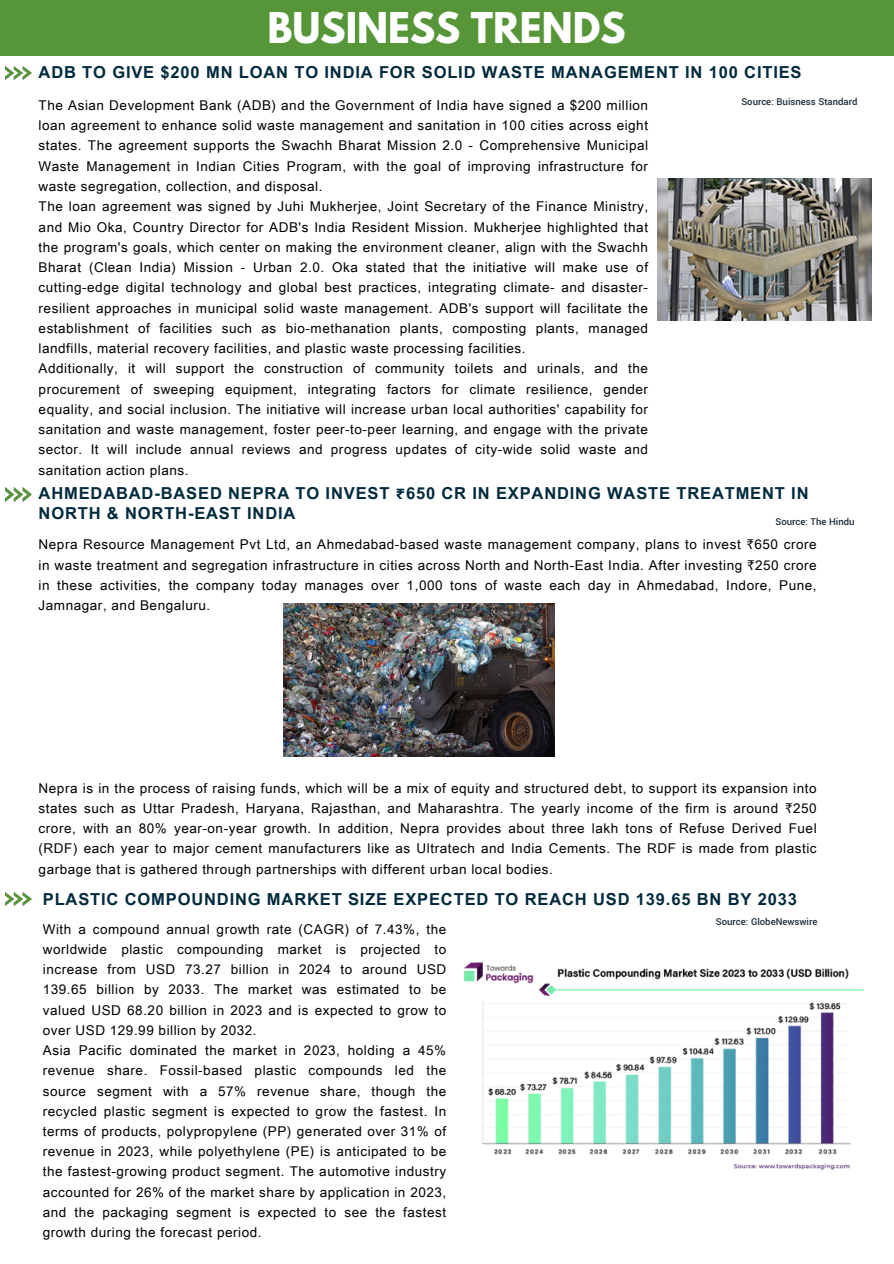
<style>
.page{position:relative;width:894px;height:1264px;background:#fff}
.page>*{position:absolute;margin:0;border:0;box-sizing:border-box;transform-origin:0 0}
.t1{font:700 37.5px "League Spartan";color:#fff}
.t2{font:700 16.5px/20.7px "Arial Unicode MS";letter-spacing:.05em;color:#022a3d}
.t3{font:13.5px/20.2px "Arial Unicode MS";letter-spacing:.04em;color:#000;text-align:justify}
.t4{font:500 10.5px "Yantramanav";color:#1c2d3a}
.s1{font-family:"Noto Sans Gurmukhi"}
</style>
<div class="page">
<div style="left:0;top:0;width:893px;height:56px;background:#569639"></div>
<img style="left:6px;top:66px;width:26px;height:14px">
<img style="left:6px;top:487px;width:26px;height:14px">
<img style="left:6px;top:892px;width:26px;height:14px">
<img style="left:657px;top:179px;width:214px;height:141px">
<img style="left:283px;top:603px;width:271px;height:153px">
<img style="left:464px;top:962px;width:399px;height:208px">
<h2 class="t1" style="left:267px;top:9px;width:359px">BUSINESS TRENDS</h2>
<p class="t2" style="left:39px;top:61px;width:764px">ADB TO GIVE $200 MN LOAN TO INDIA FOR SOLID WASTE MANAGEMENT IN 100 CITIES</p>
<p class="t3" style="left:39px;top:94px;width:611px;text-align:left">The Asian Development Bank (ADB) and the Government of India have signed a $200 million loan agreement to enhance solid waste management and sanitation in 100 cities across eight states. The agreement supports the Swachh Bharat Mission 2.0 - Comprehensive Municipal Waste Management in Indian Cities Program, with the goal of improving infrastructure for waste segregation, collection, and disposal.<br>The loan agreement was signed by Juhi Mukherjee, Joint Secretary of the Finance Ministry, and Mio Oka, Country Director for ADB's India Resident Mission. Mukherjee highlighted that the program's goals, which center on making the environment cleaner, align with the Swachh Bharat (Clean India) Mission - Urban 2.0. Oka stated that the initiative will make use of cutting-edge digital technology and global best practices, integrating climate- and disaster&shy;resilient approaches in municipal solid waste management. ADB's support will facilitate the establishment of facilities such as bio-methanation plants, composting plants, managed landfills, material recovery facilities, and plastic waste processing facilities.<br>Additionally, it will support the construction of community toilets and urinals, and the procurement of sweeping equipment, integrating factors for climate resilience, gender equality, and social inclusion. The initiative will increase urban local authorities' capability for sanitation and waste management, foster peer-to-peer learning, and engage with the private sector. It will include annual reviews and progress updates of city-wide solid waste and sanitation action plans.</p>
<h3 class="t4" style="left:741px;top:95px;width:117px">Source: Buisness Standard</h3>
<h3 class="t2" style="left:39px;top:481px;width:771px">AHMEDABAD-BASED NEPRA TO INVEST <span class="s1">₹</span>650 CR IN EXPANDING WASTE TREATMENT IN<br>NORTH &amp; NORTH-EAST INDIA</h3>
<p class="t4" style="left:775px;top:515px;width:81px">Source: The Hindu</p>
<h1 class="t3" style="left:39px;top:534px;width:779px">Nepra Resource Management Pvt Ltd, an Ahmedabad-based waste management company, plans to invest ₹650 crore in waste treatment and segregation infrastructure in cities across North and North-East India. After investing ₹250 crore in these activities, the company today manages over 1,000 tons of waste each day in Ahmedabad, Indore, Pune, Jamnagar, and Bengaluru.</h1>
<p class="t3" style="left:39px;top:777px;width:779px">Nepra is in the process of raising funds, which will be a mix of equity and structured debt, to support its expansion into states such as Uttar Pradesh, Haryana, Rajasthan, and Maharashtra. The yearly income of the firm is around ₹250 crore, with an 80% year-on-year growth. In addition, Nepra provides about three lakh tons of Refuse Derived Fuel (RDF) each year to major cement manufacturers like as Ultratech and India Cements. The RDF is made from plastic garbage that is gathered through partnerships with different urban local bodies.</p>
<h2 class="t2" style="left:43px;top:887px;width:755px">PLASTIC COMPOUNDING MARKET SIZE EXPECTED TO REACH USD 139.65 BN BY 2033</h2>
<p class="t3" style="left:43px;top:918px;width:405px;text-align:left">With a compound annual growth rate (CAGR) of 7.43%, the worldwide plastic compounding market is projected to increase from USD 73.27 billion in 2024 to around USD 139.65 billion by 2033. The market was estimated to be valued USD 68.20 billion in 2023 and is expected to grow to over USD 129.99 billion by 2032.<br>Asia Pacific dominated the market in 2023, holding a 45% revenue share. Fossil-based plastic compounds led the source segment with a 57% revenue share, though the recycled plastic segment is expected to grow the fastest. In terms of products, polypropylene (PP) generated over 31% of revenue in 2023, while polyethylene (PE) is anticipated to be the fastest-growing product segment. The automotive industry accounted for 26% of the market share by application in 2023, and the packaging segment is expected to see the fastest growth during the forecast period.</p>
<h3 class="t4" style="left:715px;top:914px;width:103px">Source: GlobeNewswire</h3>
</div>
